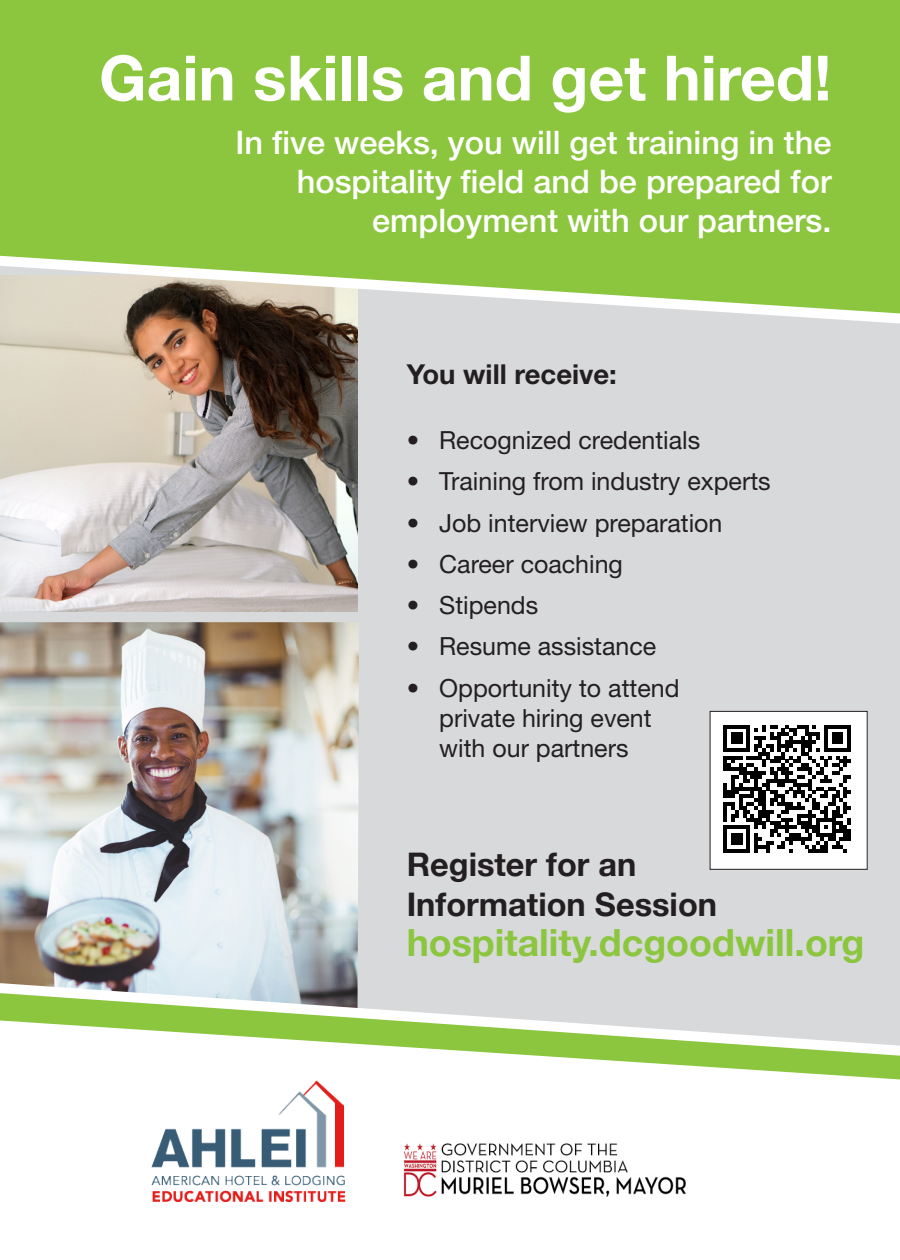
<style>
.page{position:relative;width:900px;height:1260px;background:#fff}
.page>*{position:absolute;margin:0;border:0;box-sizing:border-box;transform-origin:0 0}
.t1{font:700 62.5px "Helvetica Neue LT Pro";color:#fff}
.t2{font:700 37.5px "Helvetica Neue";color:#8bc63e}
.t3{font:500 32.5px/39px "Helvetica Neue LT Pro";color:#fff;text-align:right}
.t4{font:700 32.5px "Helvetica Neue";color:#231f20}
.t5{font:700 27.5px "Helvetica Neue LT Pro";color:#231f20}
.t6{font:25px/30px "Helvetica Neue LT Pro";color:#231f20}
</style>
<div class="page">
<div style="left:0;top:331px;width:900px;height:637px;background:#d8d9db"></div>
<div style="left:710px;top:711px;width:155px;height:155px;background:#fff"></div>
<svg style="left:723px;top:725px;width:128px;height:127px"></svg>
<img style="left:0;top:331px;width:357px;height:281px">
<img style="left:0;top:622px;width:359px;height:346px">
<svg style="left:0;top:0;width:900px;height:331px;background:#93c54f"></svg>
<img style="left:403px;top:1143px;width:283px;height:54px">
<svg style="left:0;top:968px;width:900px;height:113px"></svg>
<svg style="left:0;top:975px;width:900px;height:98px"></svg>
<img style="left:151px;top:1081px;width:194px;height:120px">
<p class="t1" style="left:99px;top:40px;width:734px">Gain skills and get hired!</p>
<p class="t3" style="left:235px;top:123px;width:598px">In five weeks, you will get training in the hospitality field and be prepared for</p>
<p class="t3" style="left:372px;top:201px;width:461px">employment with our partners.</p>
<p class="t5" style="left:407px;top:357px;width:212px">You will receive:</p>
<p class="t6" style="left:407px;top:425px;width:295px">• Recognized credentials</p>
<p class="t6" style="left:407px;top:466px;width:366px">• Training from industry experts</p>
<p class="t6" style="left:407px;top:507px;width:317px">• Job interview preparation</p>
<p class="t6" style="left:407px;top:549px;width:218px">• Career coaching</p>
<p class="t6" style="left:407px;top:590px;width:133px">• Stipends</p>
<p class="t6" style="left:407px;top:631px;width:251px">• Resume assistance</p>
<p class="t6" style="left:439px;top:672px;width:242px;text-indent:-32px">• Opportunity to attend private hiring event with our partners</p>
<p class="t4" style="left:407px;top:839px;width:231px">Register for an</p>
<p class="t4" style="left:407px;top:879px;width:312px">Information Session</p>
<p class="t2" style="left:407px;top:914px;width:459px">hospitality.dcgoodwill.org</p>
</div>
